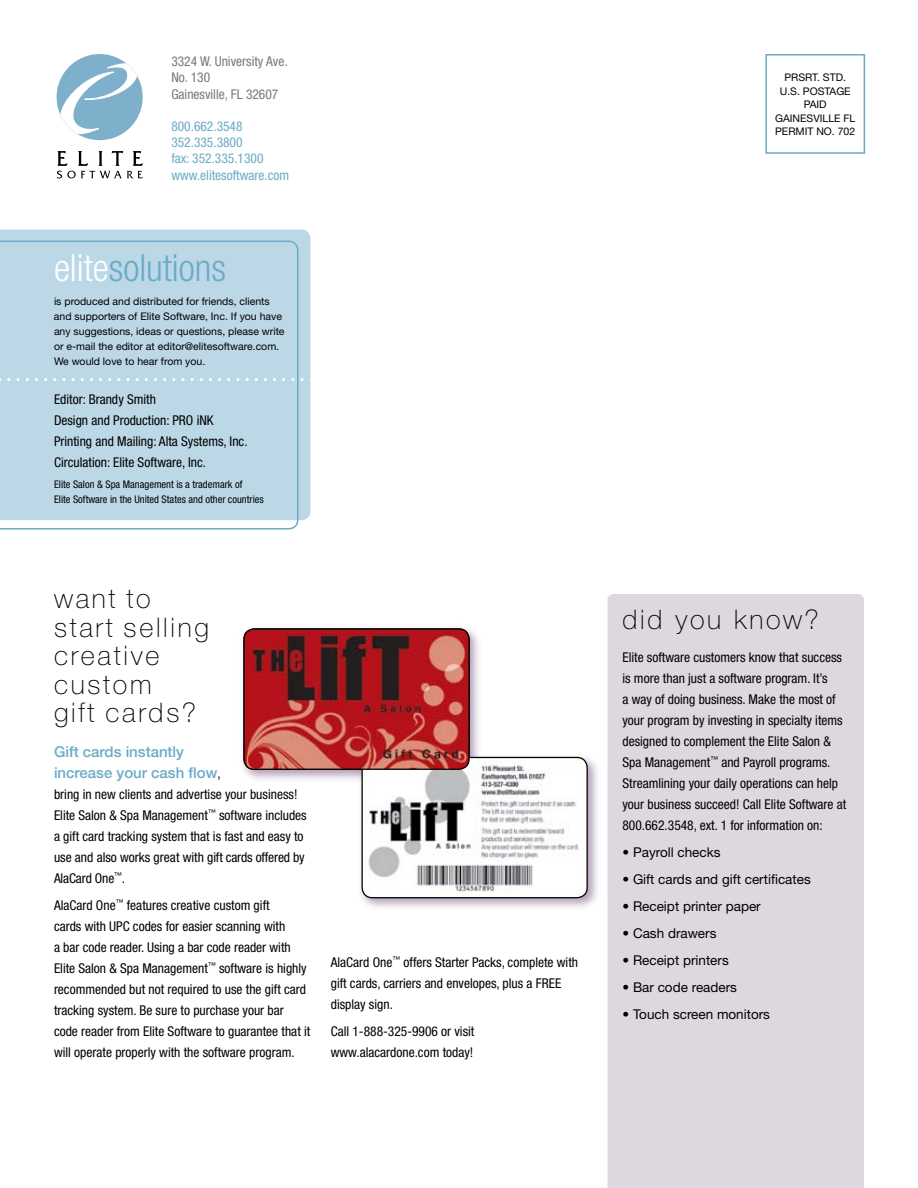
<style>
.page{position:relative;width:918px;height:1188px;background:#fff}
.page>*{position:absolute;margin:0;border:0;box-sizing:border-box;transform-origin:0 0}
.t1{font:300 condensed 37.5px "Helvetica Neue";color:#6aabc7}
.t2{font:100 27px/28.5px "Helvetica Neue";letter-spacing:.1em;color:#000}
.t3{font:500 15px/21px "Helvetica Neue";color:#6aabc7}
.t4{font:condensed 13.5px/21px "Helvetica Neue";color:#000}
.t5{font:13.5px "Helvetica Neue";color:#000}
.t6{font:condensed 13.5px/16.2px "Helvetica Neue";color:#6aabc7}
.t7{font:condensed 13.5px/16.2px "Helvetica Neue";color:#76787b}
.t8{font:10.5px/15px "Helvetica Neue";color:#000;text-align:right}
.t9{font:condensed 10.5px/15px "Helvetica Neue";color:#000}
.s1{color:#fff}
.s2{font-weight:400;font-stretch:condensed;font-size:13.5px;color:#000}
</style>
<div class="page">
<svg style="left:0;top:230px;width:310px;height:290px;background:#b8d6e5"></svg>
<svg style="left:57px;top:151px;width:86px;height:28px"></svg>
<div style="left:57px;top:54px;width:86px;height:86px;background:#7eb0cc;border-radius:50%"></div>
<svg style="left:57px;top:61px;width:85px;height:76px"></svg>
<div style="left:765px;top:54px;width:100px;height:100px;border:2px solid #6aabc7"></div>
<div style="left:608px;top:594px;width:256px;height:594px;background:#dfd7e0"></div>
<div style="left:238px;top:623px;width:246px;height:161px;background:#9980a1;opacity:.76"></div>
<div style="left:356px;top:751px;width:246px;height:162px;background:#9980a1;opacity:.76"></div>
<img style="left:362px;top:757px;width:225px;height:141px;border-radius:10px">
<div style="left:361px;top:757px;width:227px;height:141px;border:1px solid #000;border-radius:10px"></div>
<img style="left:244px;top:629px;width:225px;height:140px;border-radius:10px">
<div style="left:243px;top:628px;width:227px;height:142px;border:1px solid #000;border-radius:10px"></div>
<svg style="left:298px;top:378px;width:12px;height:3px"></svg>
<div style="left:0;top:241px;width:298px;height:289px;background:#bcd8e7"></div>
<p class="t7" style="left:171px;top:53px;width:118px">3324 W. University Ave.<br>No. 130<br>Gainesville, FL 32607</p>
<p class="t6" style="left:171px;top:118px;width:119px">800.662.3548<br>352.335.3800<br>fax: 352.335.1300 www.elitesoftware.com</p>
<h1 class="t1" style="left:54px;top:246px;width:174px"><span class="s1">elite</span>solutions</h1>
<p class="t8" style="left:54px;top:293px;width:232px;text-align:left">is produced and distributed for friends, clients and supporters of Elite Software, Inc. If you have any suggestions, ideas or questions, please write or e-mail the editor at editor@elitesoftware.com.<br>We would love to hear from you.</p>
<p class="t4" style="left:54px;top:388px;width:195px">Editor: Brandy Smith<br>Design and Production: PRO iNK<br>Printing and Mailing: Alta Systems, Inc.<br>Circulation: Elite Software, Inc.</p>
<p class="t9" style="left:54px;top:476px;width:211px">Elite Salon &amp; Spa Management is a trademark of<br>Elite Software in the United States and other countries</p>
<h2 class="t2" style="left:54px;top:585px;width:156px">want to start selling creative custom<br>gift cards?</h2>
<p class="t3" style="left:54px;top:741px;width:168px">Gift cards instantly increase your cash flow<span class="s2">,</span></p>
<p class="t4" style="left:54px;top:783px;width:254px">bring in new clients and advertise your business!<br>Elite Salon &amp; Spa Management<sup>™</sup> software includes a gift card tracking system that is fast and easy to use and also works great with gift cards offered by AlaCard One<sup>™</sup>.</p>
<p class="t4" style="left:54px;top:894px;width:258px">AlaCard One<sup>™</sup> features creative custom gift<br>cards with UPC codes for easier scanning with<br>a bar code reader. Using a bar code reader with Elite Salon &amp; Spa Management<sup>™</sup> software is highly recommended but not required to use the gift card tracking system. Be sure to purchase your bar code reader from Elite Software to guarantee that it will operate properly with the software program.</p>
<p class="t4" style="left:331px;top:952px;width:249px">AlaCard One<sup>™</sup> offers Starter Packs, complete with gift cards, carriers and envelopes, plus a FREE display sign.</p>
<p class="t4" style="left:331px;top:1021px;width:145px">Call 1-888-325-9906 or visit www.alacardone.com today!</p>
<p class="t8" style="left:784px;top:70px;width:63px">Prsrt. Std.</p>
<p class="t8" style="left:780px;top:83px;width:71px">U.S. Postage</p>
<p class="t8" style="left:804px;top:97px;width:24px">Pai d</p>
<p class="t8" style="left:775px;top:110px;width:51px">Gai nesville</p>
<p class="t8" style="left:775px;top:111px;width:82px;line-height:13.5px">FL<br>Permit No. 702</p>
<h2 class="t2" style="left:622px;top:605px;width:198px">did you know?</h2>
<p class="t4" style="left:622px;top:646px;width:225px">Elite software customers know that success is more than just a software program. It’s<br>a way of doing business. Make the most of your program by investing in specialty items designed to complement the Elite Salon &amp; Spa Management<sup>™</sup> and Payroll programs.<br>Streamlining your daily operations can help your business succeed! Call Elite Software at 800.662.3548, ext. 1 for information on:</p>
<p class="t5" style="left:622px;top:844px;width:100px">• Payroll checks</p>
<p class="t5" style="left:622px;top:871px;width:190px">• Gift cards and gift certificates</p>
<p class="t5" style="left:622px;top:898px;width:140px">• Receipt printer paper</p>
<p class="t5" style="left:622px;top:925px;width:95px">• Cash drawers</p>
<p class="t5" style="left:622px;top:952px;width:108px">• Receipt printers</p>
<p class="t5" style="left:622px;top:979px;width:116px">• Bar code readers</p>
<p class="t5" style="left:622px;top:1006px;width:149px">• Touch screen monitors</p>
</div>
